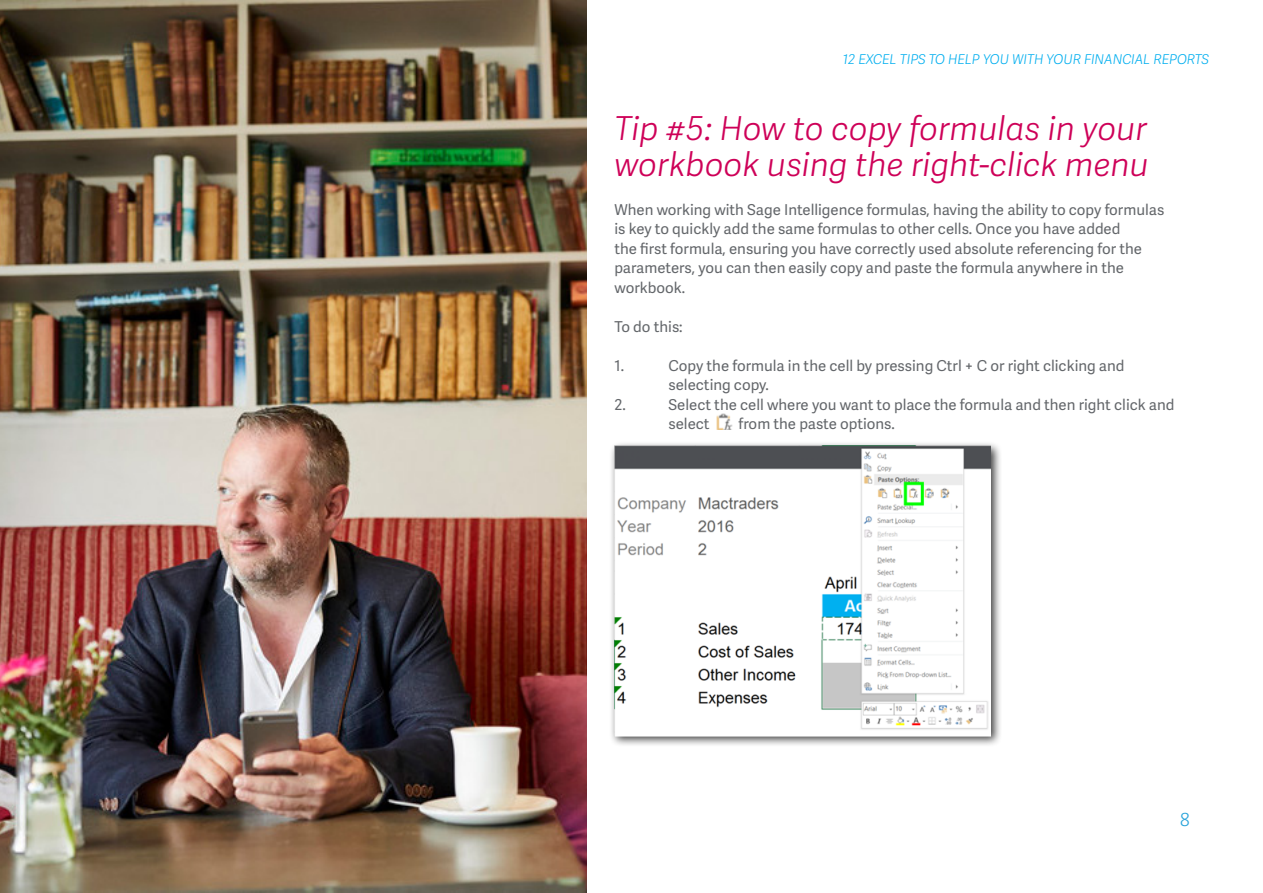
<style>
.page{position:relative;width:1263px;height:893px;background:#fff}
.page>*{position:absolute;margin:0;border:0;box-sizing:border-box;transform-origin:0 0}
.t1{font:italic 33px/36px "Adelle Sans SAGE Lt";color:#ce0058}
.t2{font:18px "Adelle Sans SAGE Lt";color:#28a3da}
.t3{font:15px/19.5px "Adelle Sans SAGE";color:#63666a}
.t4{font:italic 13.5px "Adelle Sans SAGE Lt";color:#00aeef}
</style>
<div class="page">
<img style="left:0;top:0;width:587px;height:893px">
<div style="left:609px;top:441px;width:393px;height:306px;background:#000;opacity:.75"></div>
<img style="left:614px;top:446px;width:377px;height:290px">
<img style="left:716px;top:414px;width:16px;height:15px">
<p class="t4" style="left:843px;top:50px;width:368px">12 EXCEL TIPS TO HELP YOU WITH YOUR FINANCIAL REPORTS</p>
<h1 class="t1" style="left:614px;top:109px;width:536px">Tip #5: How to copy formulas in your workbook using the right-click menu</h1>
<p class="t3" style="left:614px;top:199px;width:551px">When working with Sage Intelligence formulas, having the ability to copy formulas is key to quickly add the same formulas to other cells. Once you have added<br>the first formula, ensuring you have correctly used absolute referencing for the parameters, you can then easily copy and paste the formula anywhere in the workbook.</p>
<p class="t3" style="left:614px;top:316px;width:70px">To do this:</p>
<p class="t3" style="left:614px;top:355px;width:11px">1.</p>
<p class="t3" style="left:668px;top:355px;width:457px">Copy the formula in the cell by pressing Ctrl + C or right clicking and selecting copy.</p>
<p class="t3" style="left:614px;top:394px;width:13px">2.</p>
<p class="t3" style="left:668px;top:394px;width:507px">Select the cell where you want to place the formula and then right click and select</p>
<p class="t3" style="left:738px;top:414px;width:158px">from the paste options.</p>
<p class="t2" style="left:1180px;top:806px;width:11px">8</p>
</div>
